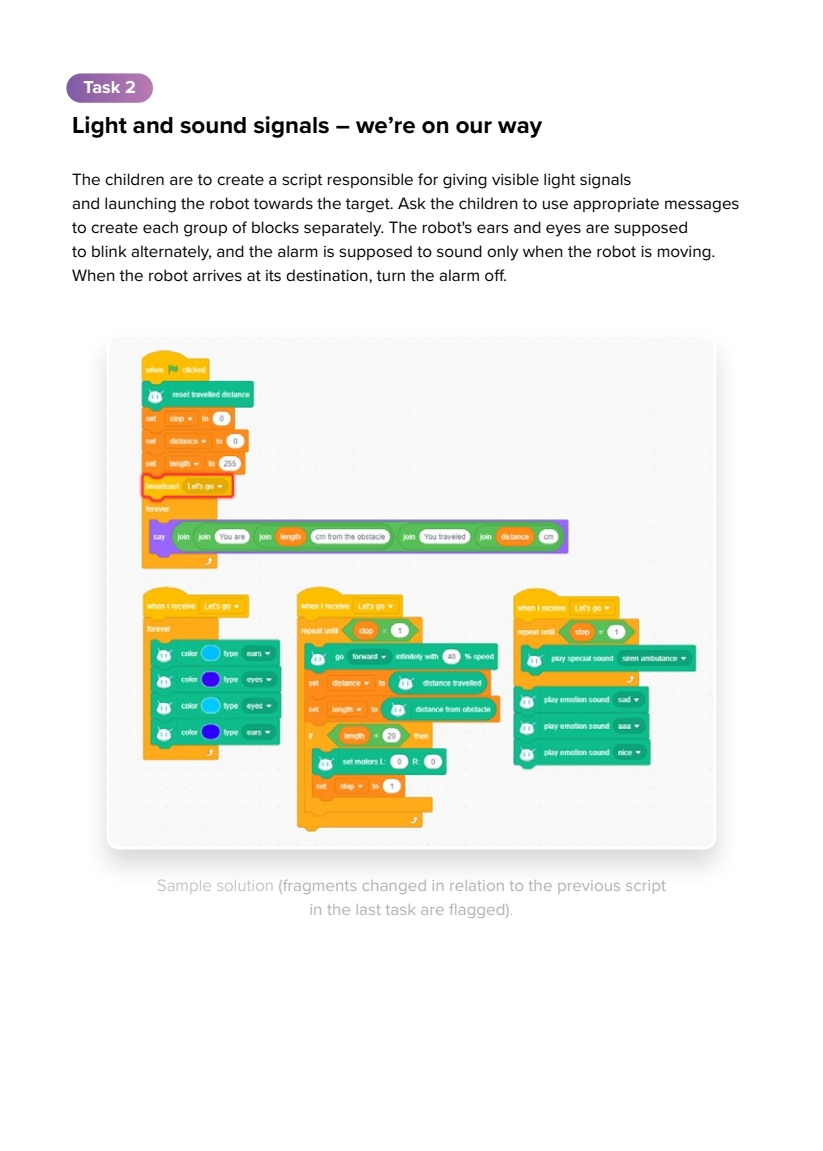
<style>
.page{position:relative;width:823px;height:1151px;background:#fff}
.page>*{position:absolute;margin:0;border:0;box-sizing:border-box;transform-origin:0 0}
.t1{font:700 24px "Proxima Nova";color:#000}
.t2{font:700 18px "Proxima Nova";color:#fff}
.t3{font:17px/24px "Proxima Nova";color:#000}
.t4{font:17px/24px "Proxima Nova";color:#b3b2b2;text-align:center}
.s1{font-weight:300}
</style>
<div class="page">
<div style="left:82px;top:324px;width:658px;height:565px;background:#000;opacity:.15"></div>
<img style="left:108px;top:335px;width:606px;height:513px">
<img style="left:138px;top:470px;width:99px;height:35px">
<svg style="left:141px;top:472px;width:94px;height:31px;background:#f39c24"></svg>
<div style="left:106px;top:334px;width:610px;height:515px;border:3px solid #fff;border-radius:11px"></div>
<div style="left:66px;top:73px;width:87px;height:30px;background:linear-gradient(to right,#8360a5,#b97bb2);border-radius:15px"></div>
<p class="t2" style="left:83px;top:74px;width:54px">Task 2</p>
<h1 class="t1" style="left:72px;top:107px;width:471px">Light and sound signals – we’re on our way</h1>
<p class="t3" style="left:72px;top:167px;width:668px">The children are to create a script responsible for giving visible light signals<br>and launching the robot towards the target. Ask the children to use appropriate messages to create each group of blocks separately. The robot's ears and eyes are supposed<br>to blink alternately, and the alarm is supposed to sound only when the robot is moving.<br>When the robot arrives at its destination, turn the alarm off.</p>
<p class="t4" style="left:157px;top:873px;width:510px"><span class="s1">Sample solution</span> (fragments changed in relation to the previous script in the last task are flagged)<span class="s1">.</span></p>
</div>
